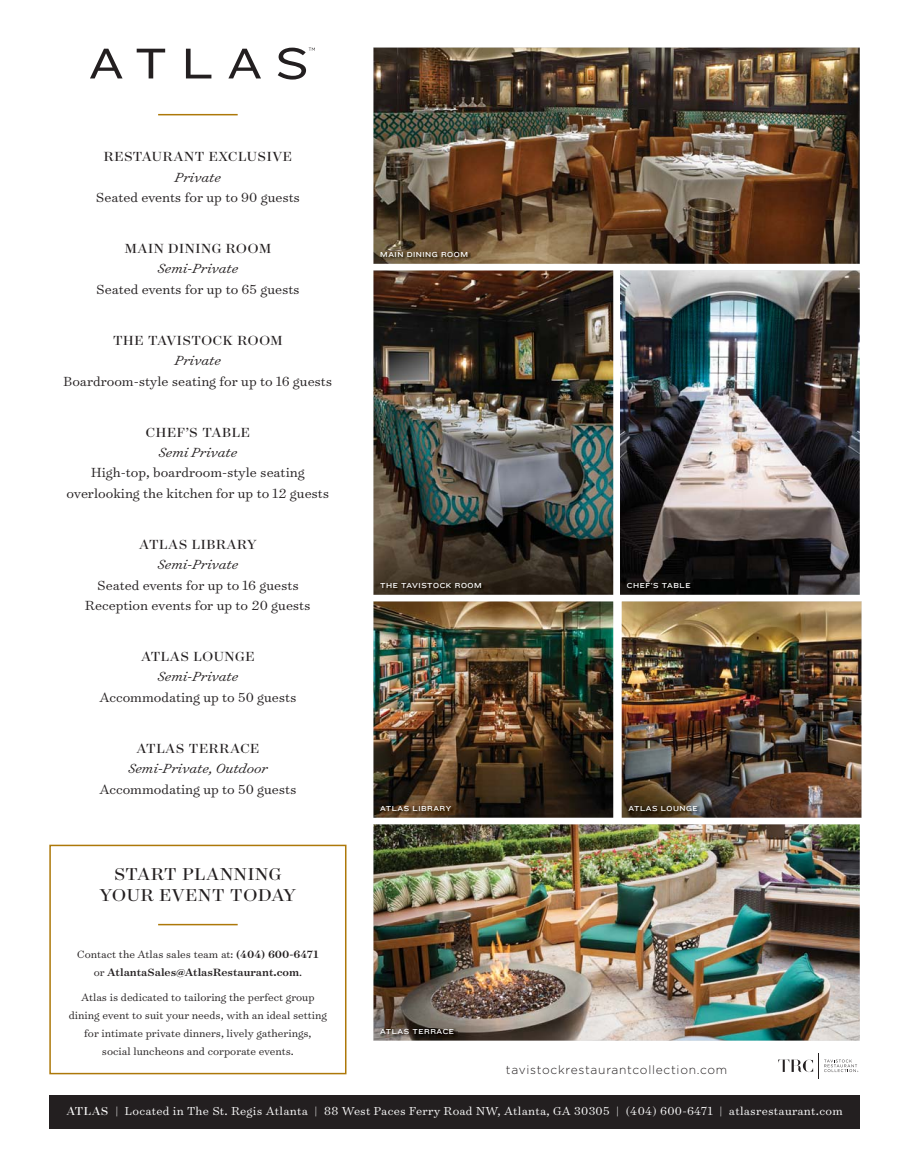
<style>
.page{position:relative;width:912px;height:1176px;background:#fff}
.page>*{position:absolute;margin:0;border:0;box-sizing:border-box;transform-origin:0 0}
.t1{font:19.5px/21px "Surveyor Display";letter-spacing:.04em;color:#231f20;text-align:center}
.t2{font:300 15px/20.2px "Surveyor Text";color:#231f20;text-align:center}
.t3{font:15px "Surveyor Display";letter-spacing:.04em;color:#231f20}
.t4{font:italic 300 15px "Surveyor Text";color:#231f20}
.t5{font:300 13.2px "Surveyor Text";letter-spacing:.02em;color:#fff}
.t6{font:300 12px/18px "Surveyor Text";color:#231f20;text-align:center}
.t7{font:500 12px/18px "Surveyor Text";color:#231f20;text-align:center}
.t8{font:300 12px "Gotham";letter-spacing:.06em;color:#231f20}
.t9{font:7.5px "Knockout 33 Junior Heviwt";letter-spacing:.07em;color:#fff}
.s1{font-weight:300}
.s2{font-family:"Surveyor Display";font-weight:400}
</style>
<div class="page">
<div style="left:49px;top:844px;width:297px;height:230px;border:2px solid #ad7809"></div>
<hr style="left:158px;top:923px;width:80px;height:2px;background:#ad7809">
<hr style="left:158px;top:114px;width:80px;height:1px;background:#ad7809">
<svg style="left:90px;top:49px;width:33px;height:29px"></svg>
<svg style="left:137px;top:49px;width:28px;height:29px"></svg>
<svg style="left:186px;top:49px;width:25px;height:29px"></svg>
<svg style="left:228px;top:49px;width:33px;height:29px"></svg>
<svg style="left:278px;top:48px;width:37px;height:32px"></svg>
<svg style="left:778px;top:1053px;width:80px;height:25px"></svg>
<div style="left:49px;top:1094px;width:810px;height:34px;background:#231f20"></div>
<img style="left:373px;top:48px;width:486px;height:216px">
<img style="left:373px;top:601px;width:240px;height:216px">
<img style="left:621px;top:601px;width:240px;height:216px">
<img style="left:620px;top:270px;width:239px;height:324px">
<img style="left:373px;top:270px;width:240px;height:324px">
<img style="left:380px;top:251px;width:91px;height:9px">
<img style="left:380px;top:805px;width:74px;height:9px">
<img style="left:627px;top:582px;width:66px;height:9px">
<img style="left:628px;top:805px;width:72px;height:9px">
<img style="left:380px;top:582px;width:104px;height:9px">
<img style="left:373px;top:824px;width:486px;height:216px">
<img style="left:380px;top:1028px;width:77px;height:8px">
<p class="t3" style="left:104px;top:147px;width:190px">RESTAURANT EXCLUSIVE</p>
<p class="t4" style="left:175px;top:168px;width:47px">Private</p>
<p class="t2" style="left:96px;top:189px;width:206px">Seated events for up to 90 guests</p>
<p class="t3" style="left:125px;top:239px;width:148px">MAIN DINING ROOM</p>
<p class="t4" style="left:157px;top:259px;width:82px">Semi-Private</p>
<p class="t2" style="left:96px;top:280px;width:205px">Seated events for up to 65 guests</p>
<p class="t3" style="left:113px;top:331px;width:171px">THE TAVISTOCK ROOM</p>
<p class="t4" style="left:175px;top:351px;width:47px">Private</p>
<p class="t2" style="left:64px;top:372px;width:270px">Boardroom-style seating for up to 16 guests</p>
<p class="t3" style="left:146px;top:423px;width:105px">CHEF’S TABLE</p>
<p class="t4" style="left:158px;top:443px;width:80px">Semi Private</p>
<p class="t2" style="left:67px;top:464px;width:264px">High-top, boardroom-style seating overlooking the kitchen for up to 12 guests</p>
<p class="t3" style="left:139px;top:535px;width:119px">ATLAS LIBRARY</p>
<p class="t4" style="left:157px;top:555px;width:82px">Semi-Private</p>
<p class="t2" style="left:85px;top:576px;width:227px">Seated events for up to 16 guests<br>Reception events for up to 20 guests</p>
<p class="t3" style="left:141px;top:647px;width:115px">ATLAS LOUNGE</p>
<p class="t4" style="left:157px;top:667px;width:82px">Semi-Private</p>
<p class="t2" style="left:99px;top:688px;width:199px">Accommodating up to 50 guests</p>
<p class="t3" style="left:136px;top:739px;width:125px">ATLAS TERRACE</p>
<p class="t4" style="left:128px;top:759px;width:141px">Semi-Private, Outdoor</p>
<p class="t2" style="left:99px;top:780px;width:199px">Accommodating up to 50 guests</p>
<h1 class="t1" style="left:100px;top:862px;width:198px">START PLANNING<br>YOUR EVENT TODAY</h1>
<p class="t7" style="left:77px;top:946px;width:243px"><span class="s1">Contact the Atlas sales team at:</span> (404) 600-6471 <span class="s1">or</span> AtlantaSales@AtlasRestaurant.com<span class="s1">.</span></p>
<p class="t6" style="left:69px;top:989px;width:260px">Atlas is dedicated to tailoring the perfect group dining event to suit your needs, with an ideal setting for intimate private dinners, lively gatherings, social luncheons and corporate events.</p>
<p class="t9" style="left:380px;top:252px;width:89px">MAIN DINING ROOM</p>
<p class="t9" style="left:380px;top:583px;width:103px">THE TAVISTOCK ROOM</p>
<p class="t9" style="left:380px;top:806px;width:72px">ATLAS LIBRARY</p>
<p class="t9" style="left:380px;top:1028px;width:75px">ATLAS TERRACE</p>
<p class="t9" style="left:626px;top:583px;width:65px">CHEF’S TABLE</p>
<p class="t9" style="left:628px;top:806px;width:71px">ATLAS LOUNGE</p>
<p class="t8" style="left:506px;top:1064px;width:223px">tavistockrestaurantcollection.com</p>
<p class="t5" style="left:66px;top:1106px;width:777px"><span class="s2">ATLAS</span> | Located in The St. Regis Atlanta | 88 West Paces Ferry Road NW, Atlanta, GA 30305 | (404) 600-6471 | atlasrestaurant.com</p>
</div>
